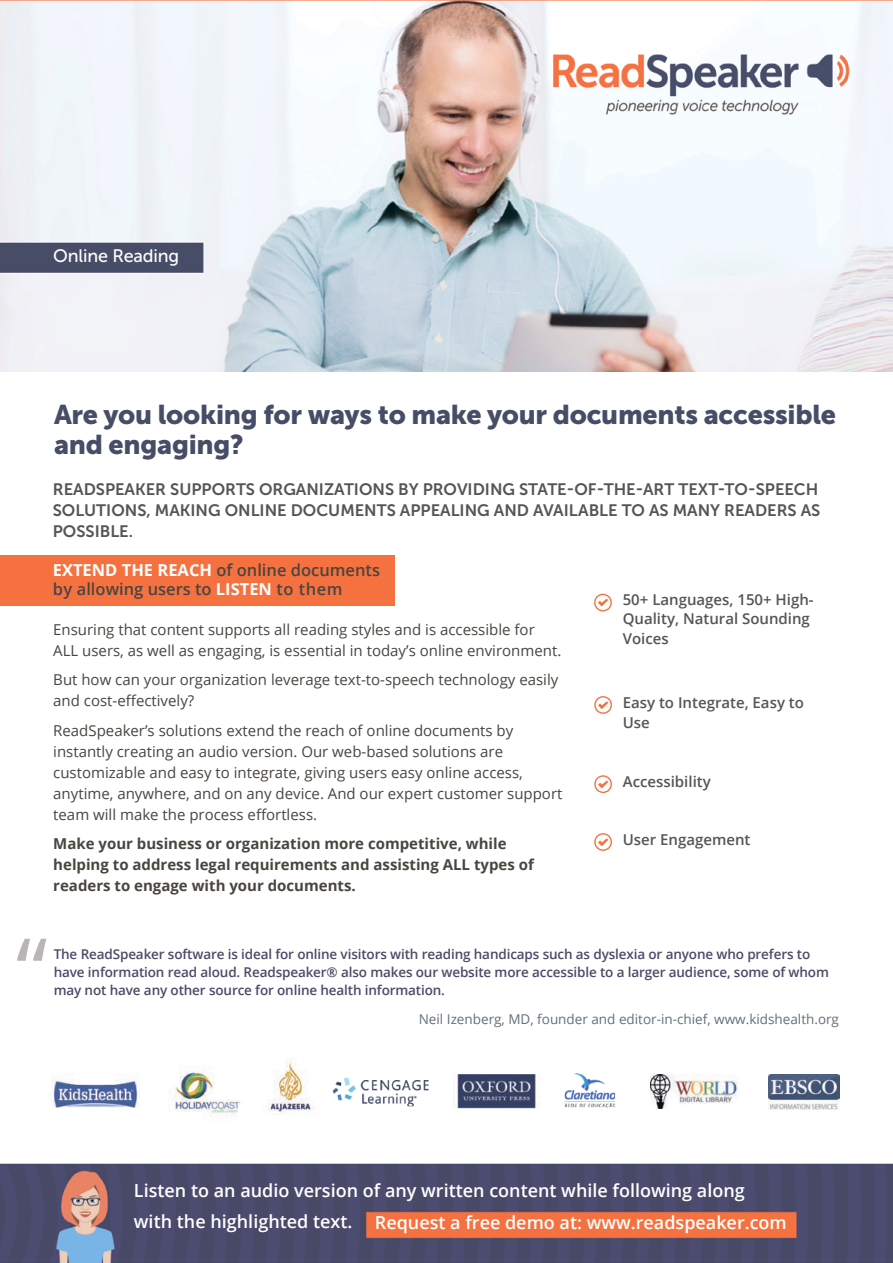
<style>
.page{position:relative;width:893px;height:1263px;background:#fff}
.page>*{position:absolute;margin:0;border:0;box-sizing:border-box;transform-origin:0 0}
.t1{font:90px "Open Sans";color:#b9b5b7}
.t2{font:27px/30px "Museo Sans 900";letter-spacing:-.01em;color:#474d67}
.Footer1{font:600 18px/31.5px "Open Sans";color:#fff}
.Tagline{font:18px "Museo Sans 500";letter-spacing:-.01em;color:#fff}
.Subheader{font:16.5px/21px "Museo Sans 700";color:#555553}
.Box1{font:600 16.5px/19.5px "Open Sans";color:#4a453f}
.Text{font:15px/21px "Open Sans";color:#49453f}
.Text-2{font:700 15px/21px "Open Sans";color:#49453f}
.Bullet{font:600 15px/19.5px "Open Sans";color:#555553}
.Testimonial{font:600 13.5px/18px "Open Sans";letter-spacing:-.01em;color:#4a4b68}
.Byline{font:13.5px "Open Sans";color:#627079}
.s1{font-weight:700;color:#fff}
</style>
<div class="page">
<img style="left:0;top:1163px;width:893px;height:100px">
<img style="left:0;top:0;width:893px;height:372px">
<div style="left:0;top:555px;width:394px;height:51px;background:#f67140"></div>
<svg style="left:594px;top:594px;width:18px;height:17px"></svg>
<svg style="left:594px;top:696px;width:18px;height:18px"></svg>
<svg style="left:594px;top:775px;width:18px;height:18px"></svg>
<svg style="left:594px;top:833px;width:18px;height:18px"></svg>
<img style="left:51px;top:1073px;width:88px;height:35px">
<img style="left:168px;top:1065px;width:73px;height:50px">
<img style="left:268px;top:1058px;width:46px;height:56px">
<img style="left:333px;top:1077px;width:96px;height:29px">
<img style="left:453px;top:1074px;width:87px;height:35px">
<img style="left:565px;top:1073px;width:50px;height:35px">
<img style="left:650px;top:1074px;width:88px;height:35px">
<img style="left:769px;top:1075px;width:70px;height:34px">
<p class="Tagline" style="left:53px;top:246px;width:127px">Online Reading</p>
<h1 class="t2" style="left:54px;top:400px;width:783px">Are you looking for ways to make your documents accessible and engaging?</h1>
<p class="Subheader" style="left:53px;top:479px;width:769px">READSPEAKER SUPPORTS ORGANIZATIONS BY PROVIDING STATE-OF-THE-ART TEXT-TO-SPEECH<br>SOLUTIONS, MAKING ONLINE DOCUMENTS APPEALING AND AVAILABLE TO AS MANY READERS AS<br>POSSIBLE.</p>
<p class="Box1" style="left:53px;top:559px;width:329px"><span class="s1">EXTEND THE REACH</span> of online documents by allowing users to <span class="s1">LISTEN</span> to them</p>
<h4 class="Bullet" style="left:623px;top:589px;width:193px">50+ Languages, 150+ High-<br>Quality, Natural Sounding<br>Voices</h4>
<p class="Text" style="left:53px;top:618px;width:510px">Ensuring that content supports all reading styles and is accessible for<br>ALL users, as well as engaging, is essential in today’s online environment.</p>
<p class="Text" style="left:53px;top:669px;width:507px">But how can your organization leverage text-to-speech technology easily and cost-effectively?</p>
<p class="Text" style="left:53px;top:719px;width:511px">ReadSpeaker’s solutions extend the reach of online documents by instantly creating an audio version. Our web-based solutions are customizable and easy to integrate, giving users easy online access, anytime, anywhere, and on any device. And our expert customer support team will make the process effortless.</p>
<p class="Text-2" style="left:53px;top:833px;width:482px">Make your business or organization more competitive, while helping to address legal requirements and assisting ALL types of readers to engage with your documents.</p>
<h4 class="Bullet" style="left:623px;top:693px;width:183px">Easy to Integrate, Easy to<br>Use</h4>
<h4 class="Bullet" style="left:623px;top:772px;width:90px">Accessibility</h4>
<h4 class="Bullet" style="left:623px;top:829px;width:129px">User Engagement</h4>
<h1 class="t1" style="left:16px;top:909px;width:33px">“</h1>
<p class="Testimonial" style="left:54px;top:944px;width:777px">The ReadSpeaker software is ideal for online visitors with reading handicaps such as dyslexia or anyone who prefers to have information read aloud. Readspeaker® also makes our website more accessible to a larger audience, some of whom may not have any other source for online health information.</p>
<p class="Byline" style="left:419px;top:1010px;width:422px">Neil Izenberg, MD, founder and editor-in-chief, www.kidshealth.org</p>
<p class="Footer1" style="left:134px;top:1174px;width:612px">Listen to an audio version of any written content while following along with the highlighted text.</p>
<p class="Footer1" style="left:375px;top:1206px;width:413px">Request a free demo at: www.readspeaker.com</p>
</div>
